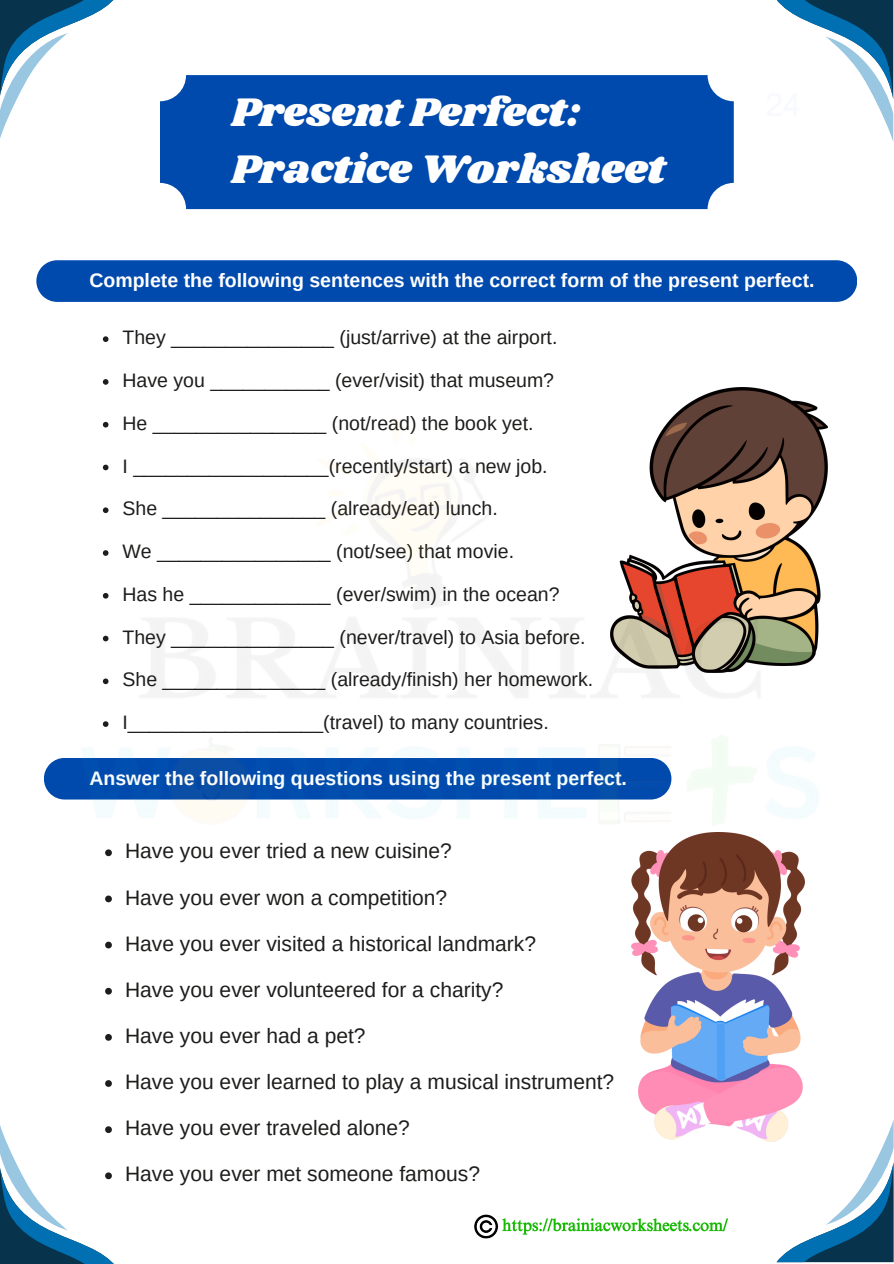
<style>
.page{position:relative;width:894px;height:1264px;background:#fff}
.page>*{position:absolute;margin:0;border:0;box-sizing:border-box;transform-origin:0 0}
.t1{font:41.4px/56.2px "Shrikhand";color:#fff}
.t2{font:21px "Arimo";color:#1d1d1c}
.t3{font:19.5px "Arimo";color:#1d1d1c}
.t4{font:700 19.5px "Arimo";color:#fff}
</style>
<div class="page">
<div style="left:160px;top:75px;width:573px;height:134px;background:#004aad;border-radius:26px"></div>
<div style="left:36px;top:260px;width:821px;height:42px;background:#004aad"></div>
<img style="left:685px;top:387px;width:131px;height:19px">
<img style="left:631px;top:856px;width:173px;height:285px">
<svg style="left:103px;top:336px;width:5px;height:6px"></svg>
<svg style="left:103px;top:379px;width:5px;height:6px"></svg>
<img style="left:474px;top:1214px;width:254px;height:25px">
<svg style="left:0;top:0;width:114px;height:138px"></svg>
<svg style="left:105px;top:895px;width:7px;height:7px"></svg>
<svg style="left:105px;top:941px;width:7px;height:7px"></svg>
<svg style="left:105px;top:987px;width:7px;height:7px"></svg>
<svg style="left:105px;top:1034px;width:7px;height:6px"></svg>
<svg style="left:105px;top:1080px;width:7px;height:6px"></svg>
<svg style="left:777px;top:0;width:116px;height:141px"></svg>
<svg style="left:0;top:1125px;width:113px;height:138px"></svg>
<svg style="left:776px;top:1119px;width:117px;height:143px"></svg>
<img style="left:44px;top:406px;width:784px;height:450px">
<p class="t1" style="left:231px;top:86px;width:435px">Present Perfect:<br>Practice Worksheet</p>
<p class="t4" style="left:89px;top:269px;width:726px">Complete the following sentences with the correct form of the present perfect.</p>
<p class="t3" style="left:122px;top:326px;width:436px">They _______________ (just/arrive) at the airport.</p>
<h1 class="t3" style="left:122px;top:369px;width:433px">Have you ___________ (ever/visit) that museum?</h1>
<p class="t3" style="left:122px;top:412px;width:412px">He ________________ (not/read) the book yet.</p>
<p class="t3" style="left:122px;top:455px;width:426px">I __________________(recently/start) a new job.</p>
<h2 class="t3" style="left:122px;top:497px;width:376px">She _______________ (already/eat) lunch.</h2>
<p class="t3" style="left:122px;top:540px;width:393px">We ________________ (not/see) that movie.</p>
<p class="t3" style="left:122px;top:583px;width:438px">Has he _____________ (ever/swim) in the ocean?</p>
<p class="t3" style="left:122px;top:626px;width:464px">They _______________ (never/travel) to Asia before.</p>
<p class="t3" style="left:122px;top:668px;width:472px">She _______________ (already/finish) her homework.</p>
<p class="t3" style="left:122px;top:711px;width:427px">I__________________(travel) to many countries.</p>
<p class="t4" style="left:89px;top:767px;width:539px">Answer the following questions using the present perfect.</p>
<p class="t2" style="left:125px;top:839px;width:328px">Have you ever tried a new cuisine?</p>
<p class="t2" style="left:125px;top:885px;width:323px">Have you ever won a competition?</p>
<p class="t2" style="left:125px;top:931px;width:412px">Have you ever visited a historical landmark?</p>
<p class="t2" style="left:125px;top:977px;width:379px">Have you ever volunteered for a charity?</p>
<h2 class="t2" style="left:125px;top:1023px;width:242px">Have you ever had a pet?</h2>
<p class="t2" style="left:125px;top:1070px;width:490px">Have you ever learned to play a musical instrument?</p>
<p class="t2" style="left:125px;top:1116px;width:286px">Have you ever traveled alone?</p>
<p class="t2" style="left:125px;top:1162px;width:356px">Have you ever met someone famous?</p>
</div>
